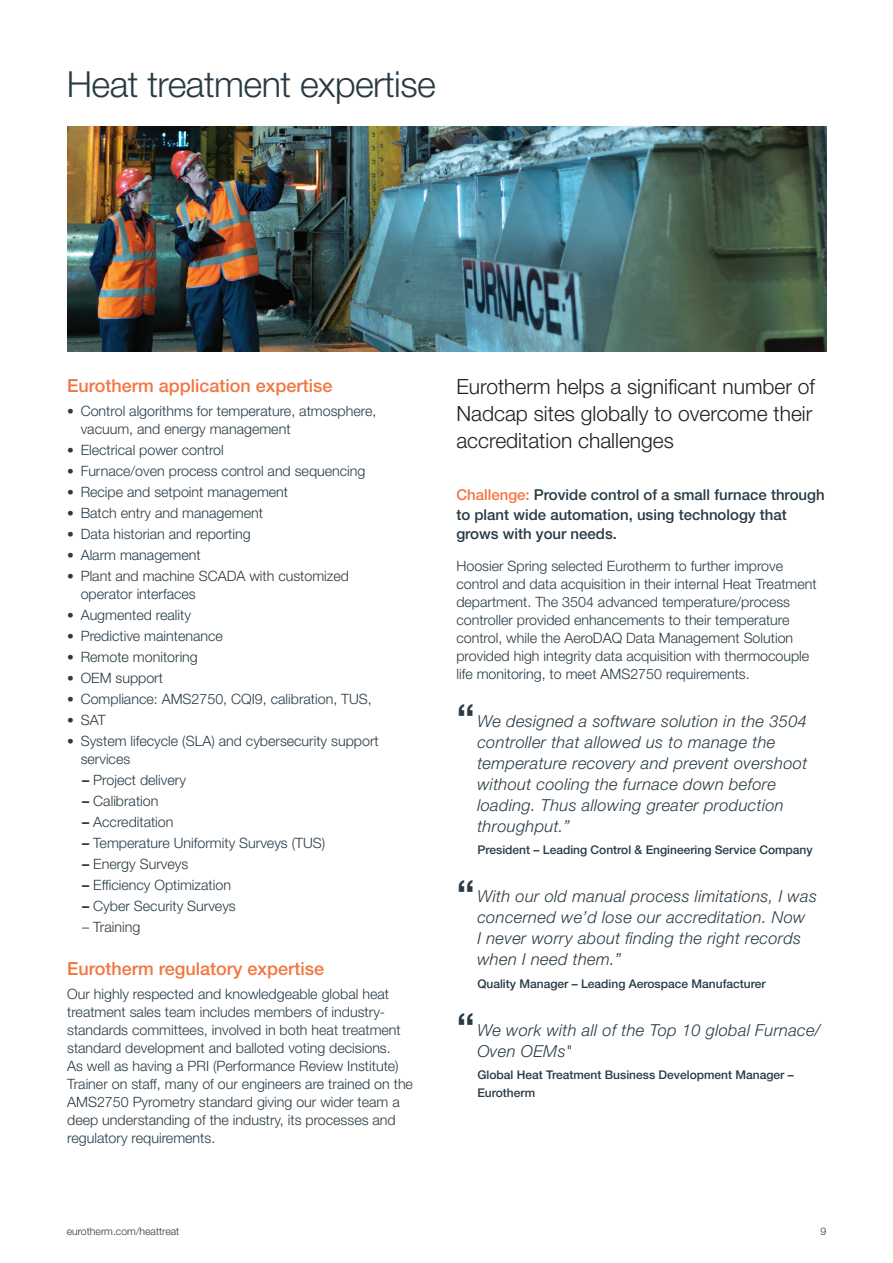
<style>
.page{position:relative;width:893px;height:1263px;background:#fff}
.page>*{position:absolute;margin:0;border:0;box-sizing:border-box;transform-origin:0 0}
.t1{font:500 42px "Helvetica Neue LT Std";color:#293a45}
.H1_-_Interior{font:300 36px "Helvetica Neue LT Std";letter-spacing:-.015em;color:#293a45}
.Intro_14_18{font:300 21px/27px "Helvetica Neue LT Std";color:#231f20}
.Orange_Subheads_12_1{font:500 18px "Helvetica Neue LT Std";color:#f37641}
.t2{font:italic 300 16.5px/21px "Helvetica Neue LT Std";letter-spacing:.02em;color:#293a45}
.Body_10_13{font:500 15px/19.5px "Helvetica Neue LT Std";color:#293a45}
.Body_9_12{font:300 14.25px/18px "Helvetica Neue LT Std";color:#293a45}
.Body_Bullets_9_11__2{font:300 14.25px "Helvetica Neue LT Std";color:#293a45}
.t3{font:500 12px/18px "Helvetica Neue LT Std";color:#293a45}
.t4{font:300 10.5px "Helvetica Neue LT Std";color:#293a45}
.s1{font-size:13.5px}
.s2{font-weight:700}
.s3{color:#f37641}
</style>
<div class="page">
<img style="left:67px;top:126px;width:759px;height:225px">
<p class="H1_-_Interior" style="left:67px;top:62px;width:371px">Heat treatment expertise</p>
<p class="Orange_Subheads_12_1" style="left:67px;top:374px;width:267px">Eurotherm application expertise</p>
<p class="Body_9_12" style="left:81px;top:401px;width:297px;text-indent:-14px"><span class="s1">•</span> Control algorithms for temperature, atmosphere, vacuum, and energy management</p>
<p class="Body_9_12" style="left:67px;top:440px;width:158px"><span class="s1">•</span> Electrical power control</p>
<p class="Body_9_12" style="left:67px;top:461px;width:300px"><span class="s1">•</span> Furnace/oven process control and sequencing</p>
<p class="Body_9_12" style="left:67px;top:482px;width:222px"><span class="s1">•</span> Recipe and setpoint management</p>
<p class="Body_9_12" style="left:67px;top:503px;width:197px"><span class="s1">•</span> Batch entry and management</p>
<p class="Body_9_12" style="left:67px;top:524px;width:185px"><span class="s1">•</span> Data historian and reporting</p>
<p class="Body_9_12" style="left:67px;top:545px;width:135px"><span class="s1">•</span> Alarm management</p>
<p class="Body_9_12" style="left:81px;top:566px;width:270px;text-indent:-14px"><span class="s1">•</span> Plant and machine SCADA with customized operator interfaces</p>
<p class="Body_9_12" style="left:67px;top:605px;width:125px"><span class="s1">•</span> Augmented reality</p>
<p class="Body_9_12" style="left:67px;top:626px;width:157px"><span class="s1">•</span> Predictive maintenance</p>
<p class="Body_9_12" style="left:67px;top:647px;width:132px"><span class="s1">•</span> Remote monitoring</p>
<p class="Body_9_12" style="left:67px;top:668px;width:97px"><span class="s1">•</span> OEM support</p>
<p class="Body_9_12" style="left:67px;top:689px;width:306px"><span class="s1">•</span> Compliance: AMS2750, CQI9, calibration, TUS,</p>
<p class="Body_9_12" style="left:67px;top:710px;width:40px"><span class="s1">•</span> SAT</p>
<p class="Body_9_12" style="left:81px;top:731px;width:299px;text-indent:-14px"><span class="s1">•</span> System lifecycle (SLA) and cybersecurity support services</p>
<p class="Body_Bullets_9_11__2" style="left:82px;top:771px;width:105px"><span class="s2">–</span> Project delivery</p>
<p class="Body_Bullets_9_11__2" style="left:82px;top:792px;width:78px"><span class="s2">–</span> Calibration</p>
<p class="Body_Bullets_9_11__2" style="left:82px;top:813px;width:93px"><span class="s2">–</span> Accreditation</p>
<p class="Body_Bullets_9_11__2" style="left:82px;top:834px;width:245px"><span class="s2">–</span> Temperature Uniformity Surveys (TUS)</p>
<p class="Body_Bullets_9_11__2" style="left:82px;top:855px;width:108px"><span class="s2">–</span> Energy Surveys</p>
<p class="Body_Bullets_9_11__2" style="left:82px;top:876px;width:150px"><span class="s2">–</span> Efficiency Optimization</p>
<p class="Body_Bullets_9_11__2" style="left:82px;top:897px;width:155px"><span class="s2">–</span> Cyber Security Surveys</p>
<p class="Body_Bullets_9_11__2" style="left:82px;top:918px;width:60px">– Training</p>
<p class="Orange_Subheads_12_1" style="left:67px;top:958px;width:259px">Eurotherm regulatory expertise</p>
<p class="Body_9_12" style="left:67px;top:985px;width:347px">Our highly respected and knowledgeable global heat treatment sales team includes members of industry&shy;standards committees, involved in both heat treatment standard development and balloted voting decisions.<br>As well as having a PRI (Performance Review Institute)<br>Trainer on staff, many of our engineers are trained on the AMS2750 Pyrometry standard giving our wider team a deep understanding of the industry, its processes and regulatory requirements.</p>
<p class="Intro_14_18" style="left:456px;top:372px;width:360px">Eurotherm helps a significant number of<br>Nadcap sites globally to overcome their accreditation challenges</p>
<p class="Body_10_13" style="left:456px;top:485px;width:370px"><span class="s3">Challenge:</span> Provide control of a small furnace through to plant wide automation, using technology that grows with your needs.</p>
<p class="Body_9_12" style="left:456px;top:556px;width:362px">Hoosier Spring selected Eurotherm to further improve control and data acquisition in their internal Heat Treatment department. The 3504 advanced temperature/process controller provided enhancements to their temperature control, while the AeroDAQ Data Management Solution provided high integrity data acquisition with thermocouple life monitoring, to meet AMS2750 requirements.</p>
<p class="t1" style="left:456px;top:694px;width:20px">“</p>
<p class="t2" style="left:477px;top:710px;width:331px">We designed a software solution in the 3504 controller that allowed us to manage the temperature recovery and prevent overshoot without cooling the furnace down before loading. Thus allowing greater production throughput.”</p>
<p class="t3" style="left:477px;top:841px;width:337px">President – Leading Control &amp; Engineering Service Company</p>
<p class="t1" style="left:456px;top:870px;width:20px">“</p>
<p class="t2" style="left:477px;top:886px;width:341px">With our old manual process limitations, I was concerned we’d lose our accreditation. Now<br>I never worry about finding the right records when I need them.”</p>
<p class="t3" style="left:477px;top:974px;width:290px">Quality Manager – Leading Aerospace Manufacturer</p>
<p class="t1" style="left:456px;top:1003px;width:20px">“</p>
<p class="t2" style="left:477px;top:1019px;width:345px">We work with all of the Top 10 global Furnace/<br>Oven OEMs"</p>
<p class="t3" style="left:477px;top:1066px;width:318px">Global Heat Treatment Business Development Manager –<br>Eurotherm</p>
<p class="t4" style="left:67px;top:1224px;width:114px">eurotherm.com/heattreat</p>
<p class="t4" style="left:820px;top:1224px;width:7px">9</p>
</div>
